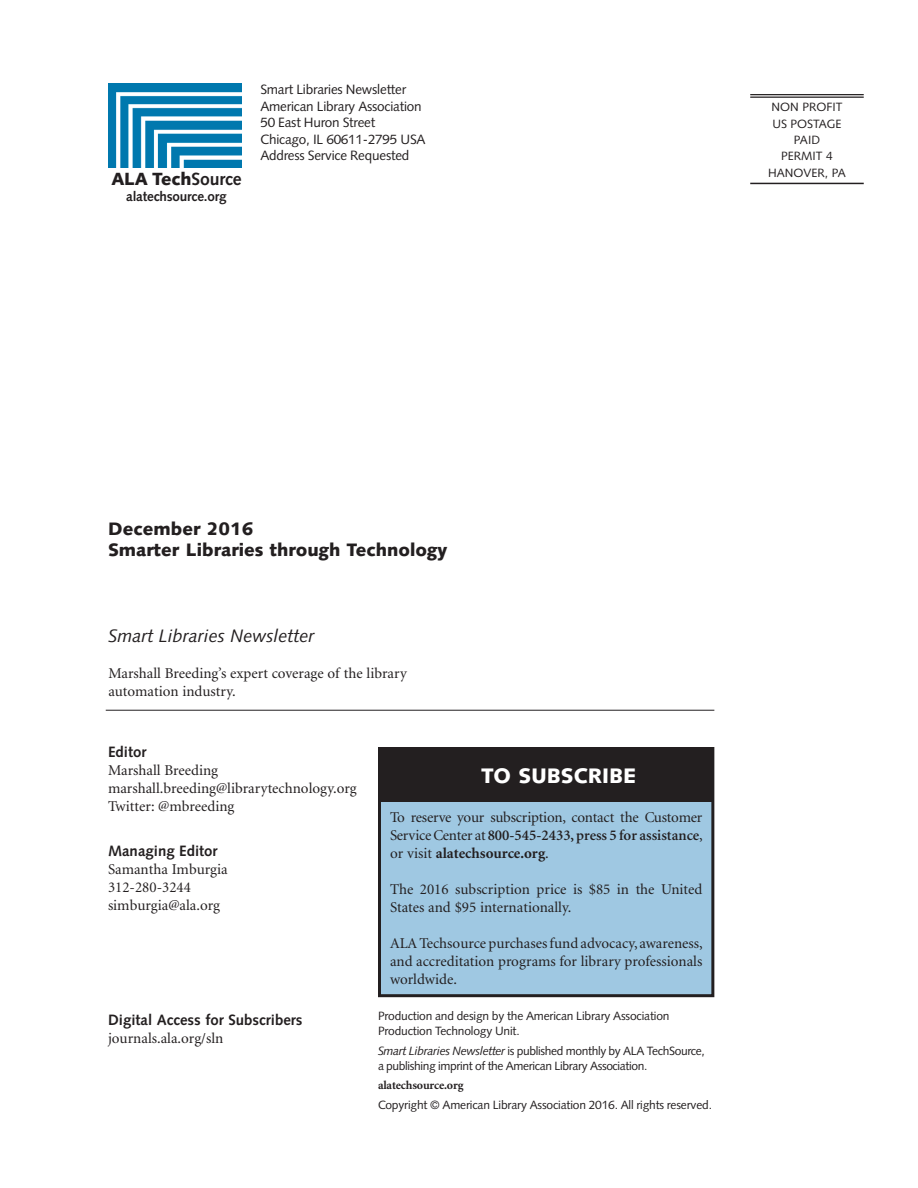
<style>
.page{position:relative;width:918px;height:1188px;background:#fff}
.page>*{position:absolute;margin:0;border:0;box-sizing:border-box;transform-origin:0 0}
.t1{font:900 21px "Syntax";color:#fff}
.t2{font:900 18px/21px "Syntax";color:#231f20}
.t3{font:italic 18px "Syntax";color:#231f20}
.t4{font:900 17.7px "Syntax";letter-spacing:-.01em;color:#231f20}
.t5{font:15px/18px "Minion";color:#231f20}
.t6{font:700 15px "Syntax";color:#231f20}
.t7{font:13.5px/16.5px "Syntax";letter-spacing:-.015em;color:#231f20}
.t8{font:700 13.5px "Syntax";letter-spacing:-.015em;color:#231f20}
.t9{font:12px/16.4px "Syntax";letter-spacing:-.015em;color:#231f20}
.t10{font:700 12px "Minion";letter-spacing:-.01em;color:#231f20}
.s1{font-weight:700}
.s2{font-weight:600}
.s3{font-style:italic}
</style>
<div class="page">
<div style="left:380px;top:748px;width:333px;height:248px;background:#9fc8e2"></div>
<div style="left:378px;top:747px;width:336px;height:250px;border:3px solid #231f20"></div>
<div style="left:378px;top:747px;width:335px;height:54px;background:#231f20"></div>
<hr style="left:106px;top:710px;width:608px;height:1px;background:#231f20">
<img style="left:108px;top:84px;width:133px;height:83px">
<hr style="left:750px;top:94px;width:114px;height:1px;background:#231f20">
<hr style="left:750px;top:97px;width:114px;height:1px;background:#231f20">
<hr style="left:750px;top:183px;width:114px;height:1px;background:#231f20">
<p class="t4" style="left:111px;top:168px;width:132px">ALA Tech<span class="s1">Source</span></p>
<p class="t8" style="left:126px;top:189px;width:102px">alatechsource.org</p>
<p class="t7" style="left:260px;top:81px;width:167px">Smart Libraries Newsletter<br>American Library Association<br>50 East Huron Street<br>Chicago, IL 60611-2795 USA<br>Address Service Requested</p>
<p class="t9" style="left:768px;top:99px;width:79px;text-align:center">NON PROFIT<br>US POSTAGE<br>PAID<br>PERMIT 4<br>HANOVER, PA</p>
<p class="t2" style="left:108px;top:519px;width:341px">December 2016<br>Smarter Libraries through Technology</p>
<p class="t3" style="left:108px;top:625px;width:208px">Smart Libraries Newsletter</p>
<p class="t5" style="left:108px;top:665px;width:300px">Marshall Breeding’s expert coverage of the library automation industry.</p>
<p class="t6" style="left:108px;top:743px;width:40px">Editor</p>
<p class="t5" style="left:108px;top:762px;width:250px">Marshall Breeding marshall.breeding@librarytechnology.org<br>Twitter: @mbreeding</p>
<p class="t6" style="left:108px;top:842px;width:111px">Managing Editor</p>
<p class="t5" style="left:108px;top:861px;width:121px">Samantha Imburgia<br>312-280-3244 simburgia@ala.org</p>
<p class="t6" style="left:108px;top:1011px;width:196px">Digital Access for Subscribers</p>
<p class="t5" style="left:108px;top:1030px;width:117px">journals.ala.org/sln</p>
<h1 class="t1" style="left:481px;top:764px;width:156px">TO SUBSCRIBE</h1>
<p class="t5" style="left:390px;top:808px;width:314px;text-align:justify">To reserve your subscription, contact the Customer Service Center at <span class="s2">800-545-2433, press 5 for assistance</span>, or visit <span class="s1">alatechsource.org</span>.</p>
<p class="t5" style="left:390px;top:880px;width:314px">The 2016 subscription price is $85 in the United<br>States and $95 internationally.</p>
<p class="t5" style="left:390px;top:934px;width:314px;text-align:justify">ALA Techsource purchases fund advocacy, awareness, and accreditation programs for library professionals worldwide.</p>
<p class="t9" style="left:378px;top:1009px;width:293px;line-height:15px">Production and design by the American Library Association<br>Production Technology Unit.</p>
<p class="t9" style="left:378px;top:1043px;width:328px;line-height:15px"><span class="s3">Smart Libraries Newsletter</span> is published monthly by ALA TechSource, a publishing imprint of the American Library Association.</p>
<p class="t10" style="left:378px;top:1079px;width:87px">alatechsource.org</p>
<p class="t9" style="left:378px;top:1097px;width:336px">Copyright © American Library Association 2016. All rights reserved.</p>
</div>
